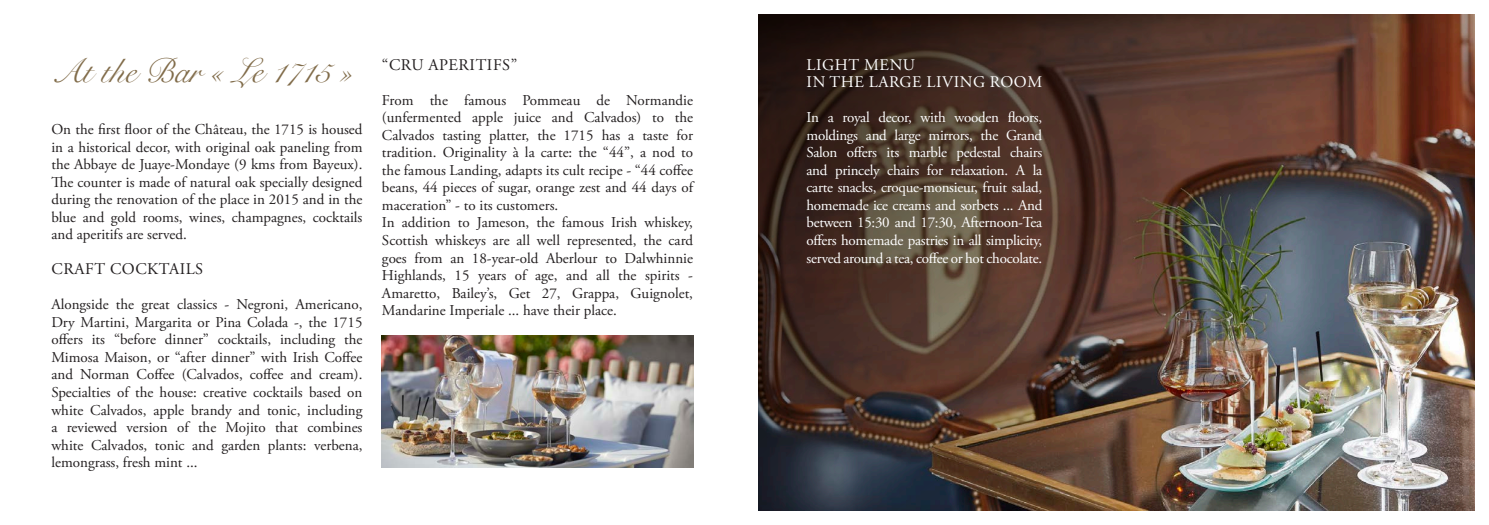
<style>
.page{position:relative;width:1489px;height:525px;background:#fff}
.page>*{position:absolute;margin:0;border:0;box-sizing:border-box;transform-origin:0 0}
.t1{font:33.75px "Snell Roundhand";color:#816c4a}
.t2{font:16.25px "Adobe Garamond Pro";letter-spacing:.035em;color:#fff}
.t3{font:16.25px "Adobe Garamond Pro";letter-spacing:.035em;color:#231f20}
.t4{font:15px/17.5px "Adobe Garamond Pro";color:#231f20;text-align:justify}
.t5{font:15px/17.5px "Adobe Garamond Pro";letter-spacing:-.02em;color:#fff;text-align:justify}
</style>
<div class="page">
<img style="left:758px;top:14px;width:716px;height:496px">
<img style="left:382px;top:335px;width:311px;height:132px">
<p class="t1" style="left:51px;top:44px;width:304px">At the Bar « Le 1715 »</p>
<p class="t4" style="left:51px;top:121px;width:312px">On the first floor of the Château, the 1715 is housed in a historical decor, with original oak paneling from the Abbaye de Juaye-Mondaye (9 kms from Bayeux).<br>The counter is made of natural oak specially designed during the renovation of the place in 2015 and in the blue and gold rooms, wines, champagnes, cocktails and aperitifs are served.</p>
<p class="t3" style="left:51px;top:259px;width:153px">CRAFT COCKTAILS</p>
<p class="t4" style="left:51px;top:296px;width:312px">Alongside the great classics - Negroni, Americano, Dry Martini, Margarita or Pina Colada -, the 1715 offers its “before dinner” cocktails, including the Mimosa Maison, or “after dinner” with Irish Coffee and Norman Coffee (Calvados, coffee and cream).<br>Specialties of the house: creative cocktails based on white Calvados, apple brandy and tonic, including a reviewed version of the Mojito that combines white Calvados, tonic and garden plants: verbena, lemongrass, fresh mint ...</p>
<p class="t3" style="left:382px;top:55px;width:137px">“CRU APERITIFS”</p>
<p class="t4" style="left:382px;top:92px;width:312px">From the famous Pommeau de Normandie (unfermented apple juice and Calvados) to the Calvados tasting platter, the 1715 has a taste for tradition. Originality à la carte: the “44”, a nod to the famous Landing, adapts its cult recipe - “44 coffee beans, 44 pieces of sugar, orange zest and 44 days of maceration” - to its customers.</p>
<p class="t4" style="left:382px;top:214px;width:312px">In addition to Jameson, the famous Irish whiskey, Scottish whiskeys are all well represented, the card goes from an 18-year-old Aberlour to Dalwhinnie Highlands, 15 years of age, and all the spirits - Amaretto, Bailey’s, Get 27, Grappa, Guignolet, Mandarine Imperiale ... have their place.</p>
<p class="t2" style="left:806px;top:55px;width:110px">LIGHT MENU</p>
<p class="t2" style="left:806px;top:72px;width:237px">IN THE LARGE LIVING ROOM</p>
<p class="t5" style="left:806px;top:109px;width:237px">In a royal decor, with wooden floors, moldings and large mirrors, the Grand Salon offers its marble pedestal chairs and princely chairs for relaxation. A la carte snacks, croque-monsieur, fruit salad, homemade ice creams and sorbets ... And between 15:30 and 17:30, Afternoon-Tea offers homemade pastries in all simplicity, served around a tea, coffee or hot chocolate.</p>
</div>
